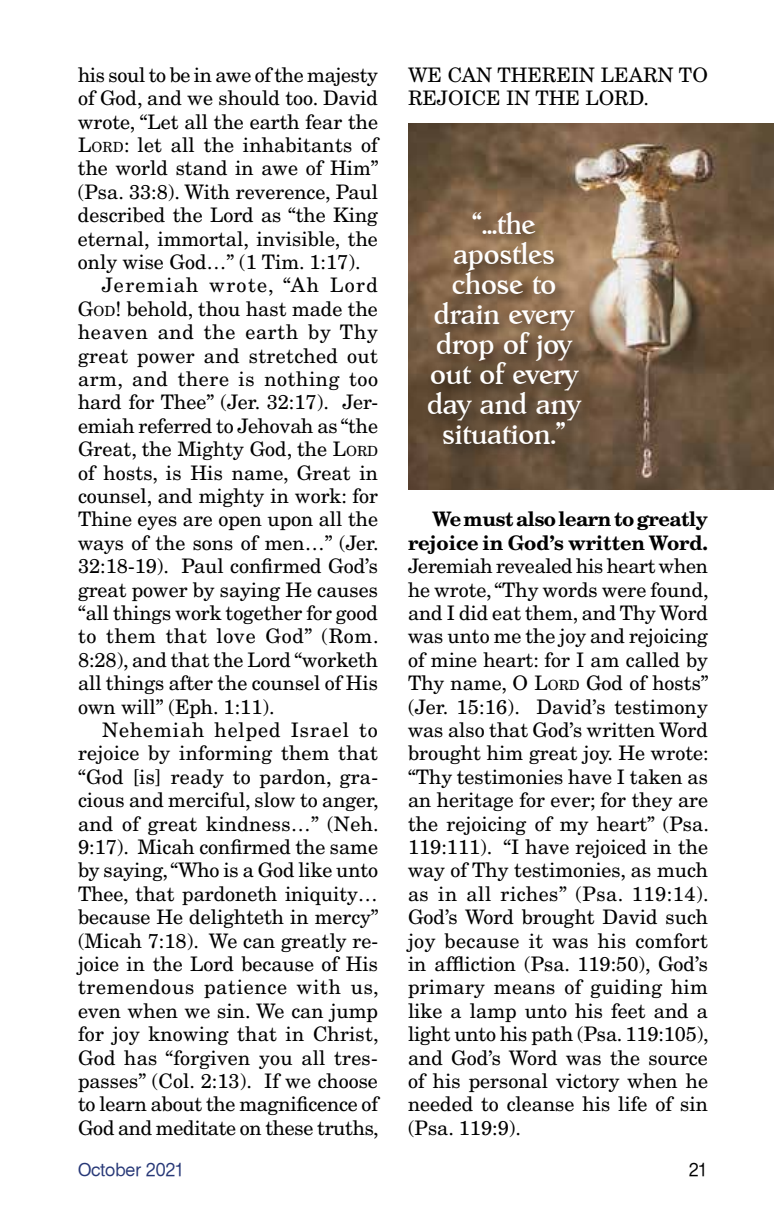
<style>
.page{position:relative;width:774px;height:1224px;background:#fff}
.page>*{position:absolute;margin:0;border:0;box-sizing:border-box;transform-origin:0 0}
.t1{font:30px/30px "Budoken SF";color:#fff;text-align:center}
.t2{font:20px/23.4px "New Century Schlbk";color:#000}
.t3{font:700 20px/23.4px "New Century Schlbk";letter-spacing:-.025em;color:#000;text-align:right}
.t4{font:20px "New Century Schlbk";letter-spacing:.035em;color:#000}
.t5{font:20px "New Century Schlbk";letter-spacing:.02em;color:#000}
.t6{font:20px "New Century Schlbk";letter-spacing:.03em;color:#000}
.t7{font:20px "New Century Schlbk";letter-spacing:.04em;color:#000}
.t8{font:20px "New Century Schlbk";letter-spacing:.045em;color:#000}
.t9{font:20px "New Century Schlbk";letter-spacing:.07em;color:#000}
.t10{font:18px "Basic Sans SF";color:#273877}
.t11{font:18px "Basic Sans SF";color:#000}
.s1{font-style:inherit}
.s2{font-size:14px}
</style>
<div class="page">
<img style="left:408px;top:123px;width:366px;height:367px">
<div style="left:424px;top:208px;width:173px;height:252px;background:#000;opacity:.6"></div>
<p class="t2" style="left:78px;top:63px;width:302px">his soul to be in awe of the majesty</p>
<p class="t2" style="left:78px;top:86px;width:302px">of God, and we should too. David</p>
<p class="t2" style="left:78px;top:110px;width:302px">wrote, “Let all the earth fear the</p>
<p class="t2" style="left:78px;top:133px;width:301px"><span class="s1">L</span><span class="s2">ORD</span>: let all the inhabitants of</p>
<p class="t2" style="left:78px;top:157px;width:302px">the world stand in awe of Him”</p>
<p class="t2" style="left:78px;top:180px;width:302px">(Psa. 33:8). With reverence, Paul</p>
<p class="t2" style="left:78px;top:203px;width:302px">described the Lord as “the King</p>
<p class="t2" style="left:78px;top:227px;width:301px">eternal, immortal, invisible, the</p>
<p class="t2" style="left:78px;top:250px;width:284px">only wise God…” (1 Tim. 1:17).</p>
<p class="t9" style="left:102px;top:273px;width:277px">Jeremiah wrote, “Ah Lord</p>
<p class="t2" style="left:78px;top:297px;width:301px">G<span class="s2">OD</span>! behold, thou hast made the</p>
<p class="t7" style="left:78px;top:320px;width:301px">heaven and the earth by Thy</p>
<p class="t5" style="left:78px;top:343px;width:301px">great power and stretched out</p>
<p class="t6" style="left:78px;top:367px;width:302px">arm, and there is nothing too</p>
<p class="t2" style="left:78px;top:391px;width:301px">hard for Thee” (Jer. 32:17). Jer-</p>
<p class="t2" style="left:78px;top:414px;width:302px">emiah referred to Jehovah as “the</p>
<p class="t2" style="left:78px;top:437px;width:301px">Great, the Mighty God, the <span class="s1">L</span><span class="s2">ORD</span></p>
<p class="t2" style="left:78px;top:461px;width:302px">of hosts, is His name, Great in</p>
<p class="t2" style="left:78px;top:484px;width:301px">counsel, and mighty in work: for</p>
<p class="t2" style="left:78px;top:508px;width:302px">Thine eyes are open upon all the</p>
<p class="t2" style="left:78px;top:531px;width:302px">ways of the sons of men…” (Jer.</p>
<p class="t2" style="left:78px;top:554px;width:302px">32:18-19). Paul confirmed God’s</p>
<p class="t2" style="left:78px;top:578px;width:301px">great power by saying He causes</p>
<p class="t2" style="left:78px;top:601px;width:302px">“all things work together for good</p>
<p class="t4" style="left:78px;top:624px;width:302px">to them that love God” (Rom.</p>
<p class="t2" style="left:78px;top:648px;width:302px">8:28), and that the Lord “worketh</p>
<p class="t2" style="left:78px;top:671px;width:302px">all things after the counsel of His</p>
<p class="t2" style="left:78px;top:695px;width:198px">own will” (Eph. 1:11).</p>
<p class="t8" style="left:102px;top:718px;width:277px">Nehemiah helped Israel to</p>
<p class="t2" style="left:78px;top:742px;width:301px">rejoice by informing them that</p>
<p class="t2" style="left:78px;top:765px;width:302px">“God [is] ready to pardon, gra-</p>
<p class="t2" style="left:78px;top:788px;width:302px">cious and merciful, slow to anger,</p>
<p class="t2" style="left:78px;top:812px;width:302px">and of great kindness…” (Neh.</p>
<p class="t2" style="left:78px;top:835px;width:302px">9:17). Micah confirmed the same</p>
<p class="t2" style="left:78px;top:859px;width:302px">by saying, “Who is a God like unto</p>
<p class="t2" style="left:78px;top:882px;width:301px">Thee, that pardoneth iniquity…</p>
<p class="t2" style="left:78px;top:905px;width:302px">because He delighteth in mercy”</p>
<p class="t2" style="left:78px;top:929px;width:302px">(Micah 7:18). We can greatly re-</p>
<p class="t2" style="left:78px;top:952px;width:302px">joice in the Lord because of His</p>
<p class="t4" style="left:78px;top:975px;width:302px">tremendous patience with us,</p>
<p class="t2" style="left:78px;top:999px;width:301px">even when we sin. We can jump</p>
<p class="t2" style="left:78px;top:1022px;width:302px">for joy knowing that in Christ,</p>
<p class="t2" style="left:78px;top:1046px;width:301px">God has “forgiven you all tres-</p>
<p class="t2" style="left:78px;top:1069px;width:301px">passes” (Col. 2:13). If we choose</p>
<p class="t2" style="left:78px;top:1093px;width:302px">to learn about the magnificence of</p>
<p class="t2" style="left:78px;top:1116px;width:302px">God and meditate on these truths,</p>
<p class="t2" style="left:408px;top:63px;width:302px">WE CAN THEREIN LEARN TO<br>REJOICE IN THE LORD.</p>
<h1 class="t1" style="left:427px;top:209px;width:155px">“...the apostles chose to drain every drop of joy out of every day and any situation.”</h1>
<p class="t3" style="left:408px;top:507px;width:302px">We must also learn to greatly rejoice in God’s written Word.</p>
<p class="t2" style="left:408px;top:554px;width:302px;text-align:justify">Jeremiah revealed his heart when he wrote, “Thy words were found, and I did eat them, and Thy Word was unto me the joy and rejoicing of mine heart: for I am called by Thy name, O <span class="s1">L</span><span class="s2">ORD</span> God of hosts” (Jer. 15:16). David’s testimony was also that God’s written Word brought him great joy. He wrote: “Thy testimonies have I taken as an heritage for ever; for they are the rejoicing of my heart” (Psa.<br>119:111). “I have rejoiced in the way of Thy testimonies, as much as in all riches” (Psa. 119:14).<br>God’s Word brought David such joy because it was his comfort in affliction (Psa. 119:50), God’s primary means of guiding him like a lamp unto his feet and a light unto his path (Psa. 119:105), and God’s Word was the source of his personal victory when he needed to cleanse his life of sin (Psa. 119:9).</p>
<p class="t10" style="left:78px;top:1160px;width:108px">October 2021</p>
<p class="t11" style="left:689px;top:1160px;width:21px">21</p>
</div>
